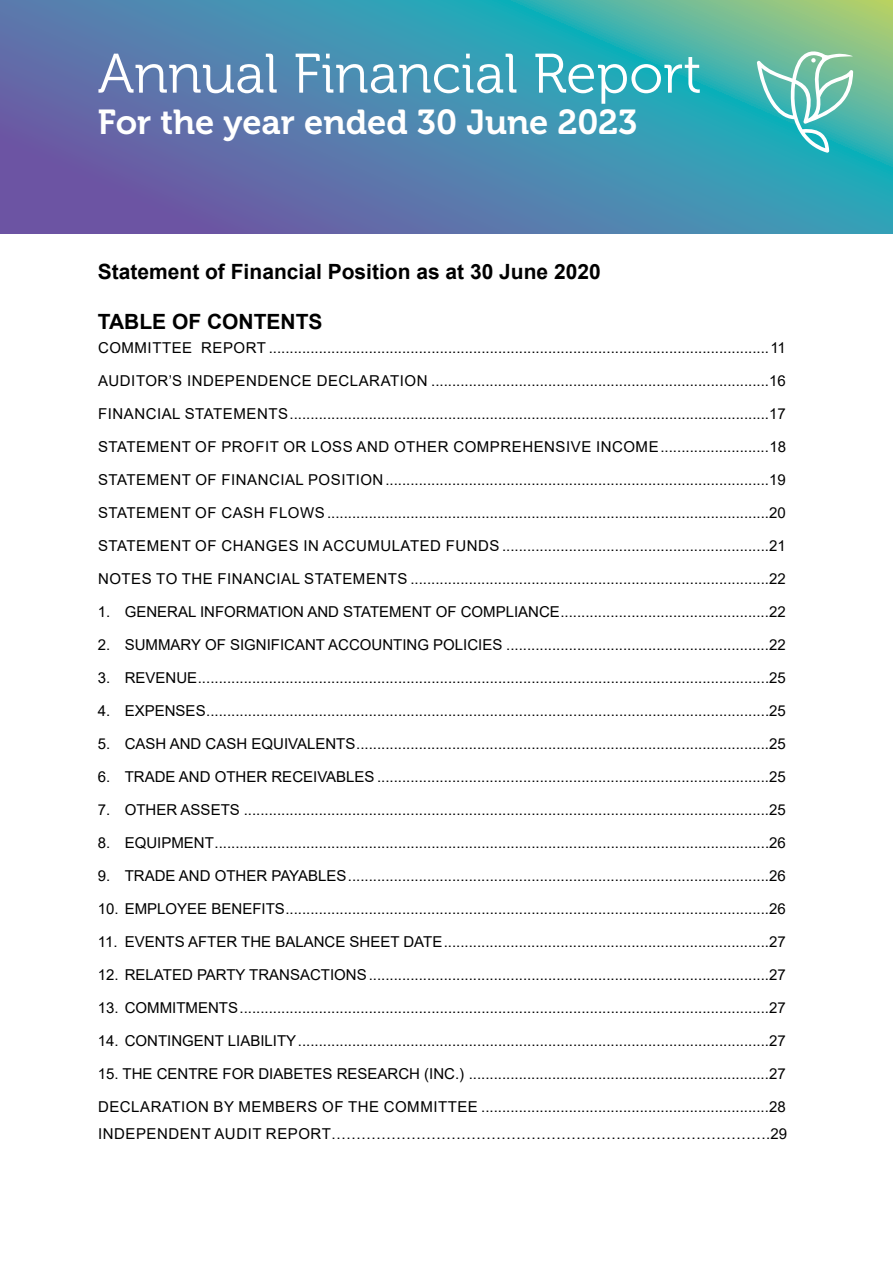
<style>
.page{position:relative;width:893px;height:1263px;background:#fff}
.page>*{position:absolute;margin:0;border:0;box-sizing:border-box;transform-origin:0 0}
.t1{font:55.5px "Museo 300";color:#fff}
.t2{font:34.5px "Museo 700";color:#fff}
.t3{font:700 21px "Arial";color:#000}
.t4{font:15px "Arial";color:#000}
.t5{font:15px/27px "Arial";letter-spacing:.035em;color:#000}
</style>
<div class="page">
<svg style="left:0;top:0;width:893px;height:234px;background:#4f8aac"></svg>
<svg style="left:757px;top:51px;width:96px;height:102px"></svg>
<h1 class="t1" style="left:98px;top:44px;width:606px">Annual Financial Report</h1>
<h2 class="t2" style="left:98px;top:103px;width:541px">For the year ended 30 June 2023</h2>
<h3 class="t3" style="left:98px;top:256px;width:505px">Statement of Financial Position as at 30 June 2020</h3>
<h3 class="t3" style="left:98px;top:307px;width:226px">TABLE OF CONTENTS</h3>
<p class="t5" style="left:98px;top:334px;width:689px">COMMITTEE REPORT ........................................................................................................................11</p>
<p class="t5" style="left:98px;top:367px;width:689px">AUDITOR’S INDEPENDENCE DECLARATION .................................................................................16</p>
<p class="t5" style="left:98px;top:400px;width:689px">FINANCIAL STATEMENTS...................................................................................................................17</p>
<p class="t5" style="left:98px;top:433px;width:689px">STATEMENT OF PROFIT OR LOSS AND OTHER COMPREHENSIVE INCOME..........................18</p>
<p class="t5" style="left:98px;top:466px;width:689px">STATEMENT OF FINANCIAL POSITION............................................................................................19</p>
<p class="t5" style="left:98px;top:499px;width:689px">STATEMENT OF CASH FLOWS..........................................................................................................20</p>
<p class="t5" style="left:98px;top:532px;width:689px">STATEMENT OF CHANGES IN ACCUMULATED FUNDS ................................................................21</p>
<p class="t5" style="left:98px;top:565px;width:689px">NOTES TO THE FINANCIAL STATEMENTS ......................................................................................22</p>
<p class="t4" style="left:98px;top:601px;width:690px">1. GENERAL INFORMATION AND STATEMENT OF COMPLIANCE..................................................22</p>
<p class="t4" style="left:98px;top:634px;width:690px">2. SUMMARY OF SIGNIFICANT ACCOUNTING POLICIES ...............................................................22</p>
<p class="t4" style="left:98px;top:667px;width:690px">3. REVENUE.........................................................................................................................................25</p>
<p class="t4" style="left:98px;top:700px;width:690px">4. EXPENSES.......................................................................................................................................25</p>
<p class="t4" style="left:98px;top:733px;width:690px">5. CASH AND CASH EQUIVALENTS...................................................................................................25</p>
<p class="t4" style="left:98px;top:766px;width:690px">6. TRADE AND OTHER RECEIVABLES ..............................................................................................25</p>
<p class="t4" style="left:98px;top:799px;width:690px">7. OTHER ASSETS ..............................................................................................................................25</p>
<p class="t4" style="left:98px;top:832px;width:690px">8. EQUIPMENT.....................................................................................................................................26</p>
<p class="t4" style="left:98px;top:865px;width:690px">9. TRADE AND OTHER PAYABLES.....................................................................................................26</p>
<p class="t4" style="left:98px;top:898px;width:690px">10. EMPLOYEE BENEFITS....................................................................................................................26</p>
<p class="t4" style="left:98px;top:931px;width:690px">11. EVENTS AFTER THE BALANCE SHEET DATE..............................................................................27</p>
<p class="t4" style="left:98px;top:964px;width:690px">12. RELATED PARTY TRANSACTIONS................................................................................................27</p>
<p class="t4" style="left:98px;top:997px;width:690px">13. COMMITMENTS...............................................................................................................................27</p>
<p class="t4" style="left:98px;top:1030px;width:690px">14. CONTINGENT LIABILITY.................................................................................................................27</p>
<p class="t4" style="left:98px;top:1063px;width:690px">15. THE CENTRE FOR DIABETES RESEARCH (INC.) ........................................................................27</p>
<p class="t5" style="left:98px;top:1093px;width:690px">DECLARATION BY MEMBERS OF THE COMMITTEE .....................................................................28<br>INDEPENDENT AUDIT REPORT…………………………………………………………………………….29</p>
</div>
